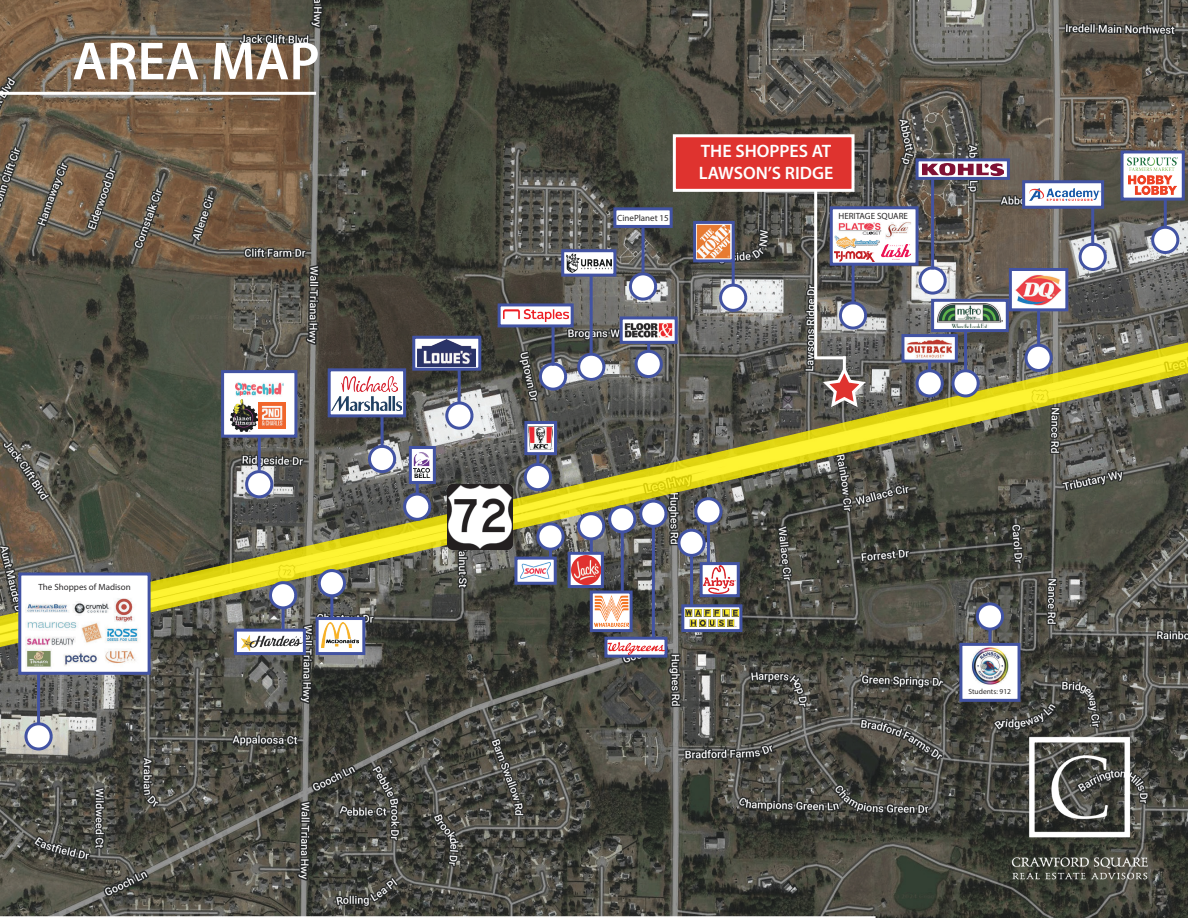
<style>
.page{position:relative;width:1188px;height:918px;background:#fff}
.page>*{position:absolute;margin:0;border:0;box-sizing:border-box;transform-origin:0 0}
.t1{font:600 54px "Myriad Pro";color:#fff}
.t2{font:600 18px/21.6px "Myriad Pro";color:#fff}
.t3{font:9px "Myriad Pro";color:#2b292a}
.t4{font:7.5px "Myriad Pro";color:#2b292a}
</style>
<div class="page">
<img style="left:0;top:0;width:1188px;height:918px">
<svg style="left:0;top:321px;width:1188px;height:335px;background:#63624a"></svg>
<svg style="left:820px;top:366px;width:49px;height:44px;background:#8d706d"></svg>
<div style="left:674px;top:136px;width:179px;height:54px;background:#df332f"></div>
<div style="left:673px;top:134px;width:182px;height:58px;border:3px solid #fff"></div>
<svg style="left:839px;top:301px;width:28px;height:29px"></svg>
<hr style="left:852px;top:257px;width:3px;height:47px;background:#4253a3">
<svg style="left:919px;top:266px;width:28px;height:29px"></svg>
<hr style="left:931px;top:175px;width:3px;height:95px;background:#4253a3">
<div style="left:916px;top:158px;width:94px;height:22px;background:linear-gradient(to right,#fff,#fff);border:3px solid #4253a3"></div>
<img style="left:922px;top:163px;width:81px;height:12px">
<hr style="left:843px;top:356px;width:3px;height:15px;background:#fff">
<hr style="left:814px;top:356px;width:32px;height:3px;background:#fff">
<hr style="left:814px;top:190px;width:3px;height:168px;background:#fff">
<div style="left:719px;top:284px;width:28px;height:28px;background:#fff;border:3px solid #4253a3;border-radius:50%"></div>
<svg style="left:629px;top:272px;width:28px;height:29px"></svg>
<hr style="left:642px;top:220px;width:3px;height:52px;background:#4253a3">
<div style="left:613px;top:207px;width:60px;height:21px;background:#fff;border:3px solid #4253a3"></div>
<div style="left:1079px;top:243px;width:28px;height:28px;background:#fff;border:3px solid #4253a3;border-radius:50%"></div>
<div style="left:1151px;top:226px;width:28px;height:28px;background:#fff;border:3px solid #4253a3;border-radius:50%"></div>
<hr style="left:1091px;top:192px;width:3px;height:54px;background:#4253a3">
<hr style="left:1164px;top:173px;width:3px;height:54px;background:#4253a3">
<div style="left:1022px;top:180px;width:82px;height:29px;background:#fff;border:3px solid #4253a3"></div>
<img style="left:1029px;top:188px;width:71px;height:13px">
<div style="left:1121px;top:150px;width:64px;height:51px;background:#fff;border:3px solid #4253a3"></div>
<img style="left:1128px;top:176px;width:49px;height:18px">
<div style="left:916px;top:369px;width:28px;height:28px;background:#fff;border:3px solid #4253a3;border-radius:50%"></div>
<svg style="left:951px;top:369px;width:29px;height:28px"></svg>
<div style="left:1025px;top:344px;width:28px;height:28px;background:#fff;border:3px solid #4253a3;border-radius:50%"></div>
<hr style="left:1037px;top:272px;width:3px;height:72px;background:#4253a3">
<div style="left:1009px;top:268px;width:59px;height:43px;background:#fff;border:3px solid #4253a3"></div>
<img style="left:1015px;top:275px;width:47px;height:30px">
<hr style="left:964px;top:328px;width:3px;height:42px;background:#4253a3">
<div style="left:931px;top:299px;width:78px;height:33px;background:#fff;border:3px solid #4253a3"></div>
<img style="left:937px;top:303px;width:66px;height:25px">
<hr style="left:928px;top:346px;width:3px;height:24px;background:#4253a3">
<div style="left:901px;top:334px;width:57px;height:29px;background:#fff;border:3px solid #4253a3"></div>
<img style="left:907px;top:339px;width:45px;height:19px">
<div style="left:635px;top:350px;width:28px;height:28px;background:#fff;border:3px solid #4253a3;border-radius:50%"></div>
<hr style="left:647px;top:318px;width:3px;height:33px;background:#4253a3">
<div style="left:620px;top:316px;width:58px;height:28px;background:#fff;border:3px solid #4253a3"></div>
<img style="left:625px;top:323px;width:48px;height:15px">
<div style="left:577px;top:353px;width:28px;height:28px;background:#fff;border:3px solid #4253a3;border-radius:50%"></div>
<svg style="left:539px;top:362px;width:28px;height:29px"></svg>
<hr style="left:552px;top:311px;width:3px;height:55px;background:#4253a3">
<div style="left:498px;top:303px;width:76px;height:24px;background:#fff;border:3px solid #4253a3"></div>
<img style="left:503px;top:310px;width:65px;height:11px">
<svg style="left:445px;top:401px;width:29px;height:29px"></svg>
<hr style="left:458px;top:349px;width:3px;height:55px;background:#4253a3">
<svg style="left:412px;top:336px;width:69px;height:35px"></svg>
<img style="left:418px;top:340px;width:58px;height:27px">
<div style="left:368px;top:445px;width:28px;height:28px;background:#fff;border:3px solid #4253a3;border-radius:50%"></div>
<hr style="left:381px;top:393px;width:3px;height:54px;background:#4253a3">
<div style="left:328px;top:368px;width:78px;height:49px;background:#fff;border:3px solid #4253a3"></div>
<img style="left:332px;top:397px;width:70px;height:14px">
<img style="left:341px;top:377px;width:57px;height:15px">
<div style="left:245px;top:470px;width:28px;height:28px;background:#fff;border:3px solid #4253a3;border-radius:50%"></div>
<hr style="left:258px;top:416px;width:3px;height:55px;background:#4253a3">
<div style="left:221px;top:370px;width:76px;height:68px;background:#fff;border:3px solid #4253a3"></div>
<img style="left:235px;top:382px;width:48px;height:14px">
<img style="left:258px;top:402px;width:27px;height:27px">
<img style="left:231px;top:399px;width:27px;height:33px">
<img style="left:1128px;top:158px;width:49px;height:13px">
<hr style="left:732px;top:234px;width:3px;height:52px;background:#4253a3">
<svg style="left:693px;top:221px;width:42px;height:41px"></svg>
<img style="left:697px;top:225px;width:34px;height:34px">
<hr style="left:590px;top:255px;width:3px;height:98px;background:#4253a3">
<svg style="left:561px;top:249px;width:55px;height:28px"></svg>
<img style="left:567px;top:254px;width:44px;height:18px">
<svg style="left:24px;top:722px;width:29px;height:29px"></svg>
<hr style="left:37px;top:669px;width:3px;height:55px;background:#4253a3">
<div style="left:18px;top:572px;width:133px;height:103px;background:#fff;border:3px solid #4253a3"></div>
<img style="left:26px;top:598px;width:112px;height:69px">
<img style="left:447px;top:484px;width:65px;height:65px">
<img style="left:990px;top:718px;width:180px;height:181px">
<hr style="left:0;top:92px;width:316px;height:3px;background:#fff">
<div style="left:269px;top:581px;width:28px;height:28px;background:#fff;border:3px solid #4253a3;border-radius:50%"></div>
<div style="left:318px;top:569px;width:28px;height:28px;background:#fff;border:3px solid #4253a3;border-radius:50%"></div>
<hr style="left:282px;top:608px;width:3px;height:38px;background:#4253a3">
<hr style="left:330px;top:596px;width:3px;height:54px;background:#4253a3">
<div style="left:234px;top:629px;width:72px;height:26px;background:#fff;border:3px solid #4253a3"></div>
<div style="left:316px;top:617px;width:49px;height:38px;background:#fff;border:3px solid #4253a3"></div>
<img style="left:242px;top:635px;width:60px;height:15px">
<img style="left:321px;top:622px;width:38px;height:26px">
<div style="left:403px;top:493px;width:28px;height:28px;background:#fff;border:3px solid #4253a3;border-radius:50%"></div>
<hr style="left:416px;top:472px;width:3px;height:22px;background:#4253a3">
<svg style="left:409px;top:446px;width:27px;height:38px"></svg>
<img style="left:414px;top:453px;width:16px;height:24px">
<div style="left:524px;top:463px;width:28px;height:28px;background:#fff;border:3px solid #4253a3;border-radius:50%"></div>
<svg style="left:536px;top:522px;width:29px;height:29px"></svg>
<div style="left:577px;top:512px;width:28px;height:28px;background:#fff;border:3px solid #4253a3;border-radius:50%"></div>
<div style="left:608px;top:505px;width:28px;height:28px;background:#fff;border:3px solid #4253a3;border-radius:50%"></div>
<div style="left:639px;top:500px;width:28px;height:28px;background:#fff;border:3px solid #4253a3;border-radius:50%"></div>
<hr style="left:536px;top:442px;width:3px;height:22px;background:#4253a3">
<hr style="left:549px;top:549px;width:3px;height:23px;background:#4253a3">
<hr style="left:590px;top:539px;width:3px;height:22px;background:#4253a3">
<hr style="left:621px;top:532px;width:3px;height:63px;background:#4253a3">
<hr style="left:652px;top:526px;width:3px;height:115px;background:#4253a3">
<svg style="left:524px;top:421px;width:33px;height:34px"></svg>
<img style="left:529px;top:426px;width:23px;height:24px">
<div style="left:514px;top:557px;width:43px;height:28px;background:#fff;border:3px solid #4253a3"></div>
<img style="left:521px;top:563px;width:29px;height:15px">
<svg style="left:568px;top:552px;width:36px;height:36px"></svg>
<img style="left:571px;top:555px;width:29px;height:29px">
<svg style="left:590px;top:591px;width:43px;height:41px"></svg>
<img style="left:595px;top:595px;width:33px;height:32px">
<div style="left:604px;top:637px;width:63px;height:21px;background:#fff;border:3px solid #4253a3"></div>
<img style="left:608px;top:642px;width:56px;height:12px">
<svg style="left:694px;top:497px;width:29px;height:28px"></svg>
<svg style="left:677px;top:529px;width:29px;height:28px"></svg>
<hr style="left:690px;top:555px;width:3px;height:61px;background:#4253a3">
<hr style="left:707px;top:524px;width:3px;height:66px;background:#4253a3">
<div style="left:700px;top:562px;width:40px;height:35px;background:#fff;border:3px solid #4253a3"></div>
<svg style="left:681px;top:604px;width:61px;height:28px"></svg>
<img style="left:686px;top:609px;width:52px;height:17px">
<img style="left:703px;top:566px;width:32px;height:27px">
<svg style="left:976px;top:602px;width:28px;height:29px"></svg>
<hr style="left:988px;top:630px;width:3px;height:38px;background:#4253a3">
<div style="left:959px;top:643px;width:62px;height:59px;background:#fff;border:3px solid #4253a3"></div>
<img style="left:971px;top:647px;width:38px;height:37px">
<div style="left:830px;top:206px;width:89px;height:60px;background:#fff;border:3px solid #4253a3"></div>
<img style="left:835px;top:252px;width:39px;height:9px">
<img style="left:835px;top:235px;width:45px;height:13px">
<img style="left:838px;top:222px;width:44px;height:13px">
<img style="left:882px;top:244px;width:29px;height:16px">
<img style="left:885px;top:222px;width:26px;height:17px">
<h1 class="t1" style="left:72px;top:29px;width:249px">AREA MAP</h1>
<p class="t3" style="left:39px;top:583px;width:94px">The Shoppes of Madison</p>
<p class="t3" style="left:617px;top:214px;width:53px">CinePlanet 15</p>
<h2 class="t2" style="left:699px;top:140px;width:136px">THE SHOPPES AT<br>LAWSON’S RIDGE</h2>
<p class="t3" style="left:838px;top:213px;width:71px">HERITAGE SQUARE</p>
<p class="t4" style="left:969px;top:688px;width:44px">Students: 912</p>
</div>
